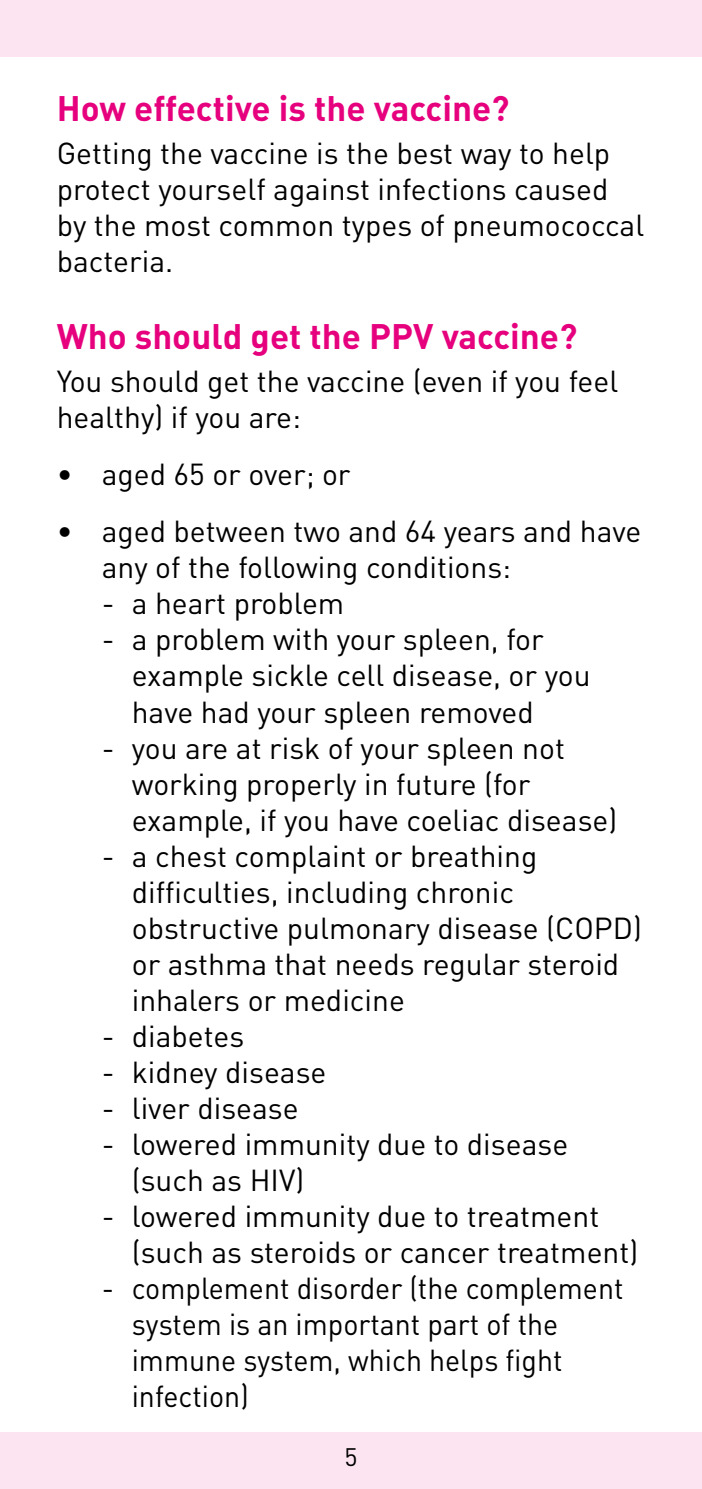
<style>
.page{position:relative;width:702px;height:1489px;background:#fff}
.page>*{position:absolute;margin:0;border:0;box-sizing:border-box;transform-origin:0 0}
.t1{font:35px "DIN Bold Alternate";color:#e6007d}
.t2{font:30px/36px "DIN";color:#000}
.t3{font:30px/36px "DIN";color:#000;scale:.96 1}
.t4{font:25px "DIN";color:#000}
</style>
<div class="page">
<div style="left:0;top:1432px;width:702px;height:56px;background:#fce5f1"></div>
<div style="left:0;top:0;width:702px;height:57px;background:#fce5f1"></div>
<p class="t1" style="left:57px;top:86px;width:454px">How effective is the vaccine?</p>
<p class="t2" style="left:57px;top:135px;width:589px">Getting the vaccine is the best way to help protect yourself against infections caused by the most common types of pneumococcal bacteria.</p>
<p class="t1" style="left:57px;top:313px;width:522px">Who should get the PPV vaccine?</p>
<p class="t2" style="left:57px;top:362px;width:563px">You should get the vaccine (even if you feel healthy) if you are:</p>
<p class="t2" style="left:57px;top:455px;width:295px">• aged 65 or over; or</p>
<p class="t2" style="left:102px;top:513px;width:541px;text-indent:-45px">• aged between two and 64 years and have any of the following conditions:</p>
<p class="t2" style="left:102px;top:585px;width:244px">- a heart problem</p>
<p class="t2" style="left:132px;top:621px;width:460px;text-indent:-30px">- a problem with your spleen, for example sickle cell disease, or you have had your spleen removed</p>
<p class="t2" style="left:132px;top:729px;width:487px;text-indent:-30px">- you are at risk of your spleen not working properly in future (for example, if you have coeliac disease)</p>
<p class="t2" style="left:132px;top:837px;width:511px;text-indent:-30px">- a chest complaint or breathing difficulties, including chronic obstructive pulmonary disease (COPD) or asthma that needs regular steroid inhalers or medicine</p>
<p class="t2" style="left:102px;top:1017px;width:144px">- diabetes</p>
<p class="t2" style="left:102px;top:1053px;width:226px">- kidney disease</p>
<p class="t2" style="left:102px;top:1089px;width:198px">- liver disease</p>
<p class="t2" style="left:132px;top:1125px;width:438px;text-indent:-30px">- lowered immunity due to disease (such as HIV)</p>
<p class="t2" style="left:132px;top:1197px;width:508px;text-indent:-30px">- lowered immunity due to treatment (such as steroids or cancer treatment)</p>
<p class="t3" style="left:132px;top:1269px;width:513px;text-indent:-30px">- complement disorder (the complement system is an important part of the immune system, which helps fight infection)</p>
<p class="t4" style="left:344px;top:1440px;width:15px">5</p>
</div>
